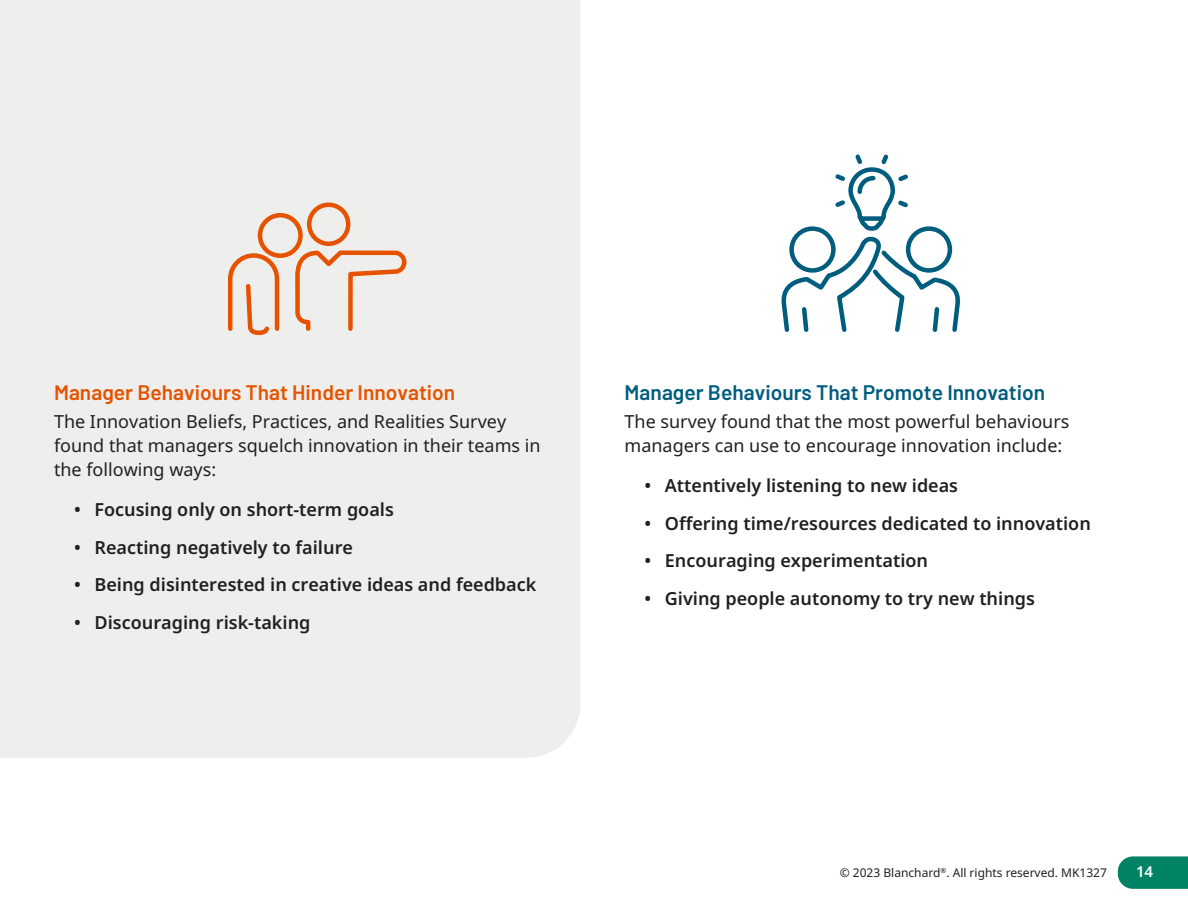
<style>
.page{position:relative;width:1188px;height:918px;background:#fff}
.page>*{position:absolute;margin:0;border:0;box-sizing:border-box;transform-origin:0 0}
.Body_Regular{font:600 21px "Barlow";color:#005d7d}
.Body_Regular-2{font:600 21px "Barlow";color:#e65300}
.t1{font:600 18px "Noto Sans";color:#231f20}
.Body_Regular-3{font:18px/24px "Noto Sans";color:#231f20}
.t2{font:600 15px "Noto Sans";color:#fff}
.t3{font:12px "Noto Sans";color:#231f20}
</style>
<div class="page">
<svg style="left:1118px;top:856px;width:70px;height:33px;background:#0e896d"></svg>
<div style="left:0;top:0;width:580px;height:758px;background:#eeeeed"></div>
<svg style="left:782px;top:154px;width:178px;height:178px"></svg>
<svg style="left:226px;top:200px;width:183px;height:137px;background:#ecd7c9"></svg>
<p class="Body_Regular-2" style="left:54px;top:377px;width:403px">Manager Behaviours That Hinder Innovation</p>
<p class="Body_Regular-3" style="left:54px;top:410px;width:488px">The Innovation Beliefs, Practices, and Realities Survey found that managers squelch innovation in their teams in the following ways:</p>
<p class="t1" style="left:74px;top:499px;width:321px">• Focusing only on short-term goals</p>
<p class="t1" style="left:74px;top:537px;width:280px">• Reacting negatively to failure</p>
<p class="t1" style="left:74px;top:574px;width:464px">• Being disinterested in creative ideas and feedback</p>
<p class="t1" style="left:74px;top:612px;width:238px">• Discouraging risk-taking</p>
<p class="Body_Regular" style="left:625px;top:377px;width:422px">Manager Behaviours That Promote Innovation</p>
<p class="Body_Regular-3" style="left:625px;top:410px;width:446px">The survey found that the most powerful behaviours managers can use to encourage innovation include:</p>
<p class="t1" style="left:645px;top:475px;width:315px">• Attentively listening to new ideas</p>
<p class="t1" style="left:645px;top:513px;width:448px">• Offering time/resources dedicated to innovation</p>
<p class="t1" style="left:645px;top:550px;width:285px">• Encouraging experimentation</p>
<p class="t1" style="left:645px;top:588px;width:392px">• Giving people autonomy to try new things</p>
<p class="t3" style="left:840px;top:866px;width:269px">© 2023 Blanchard<sup>®</sup>. All rights reserved. MK1327</p>
<p class="t2" style="left:1136px;top:863px;width:19px">14</p>
</div>
